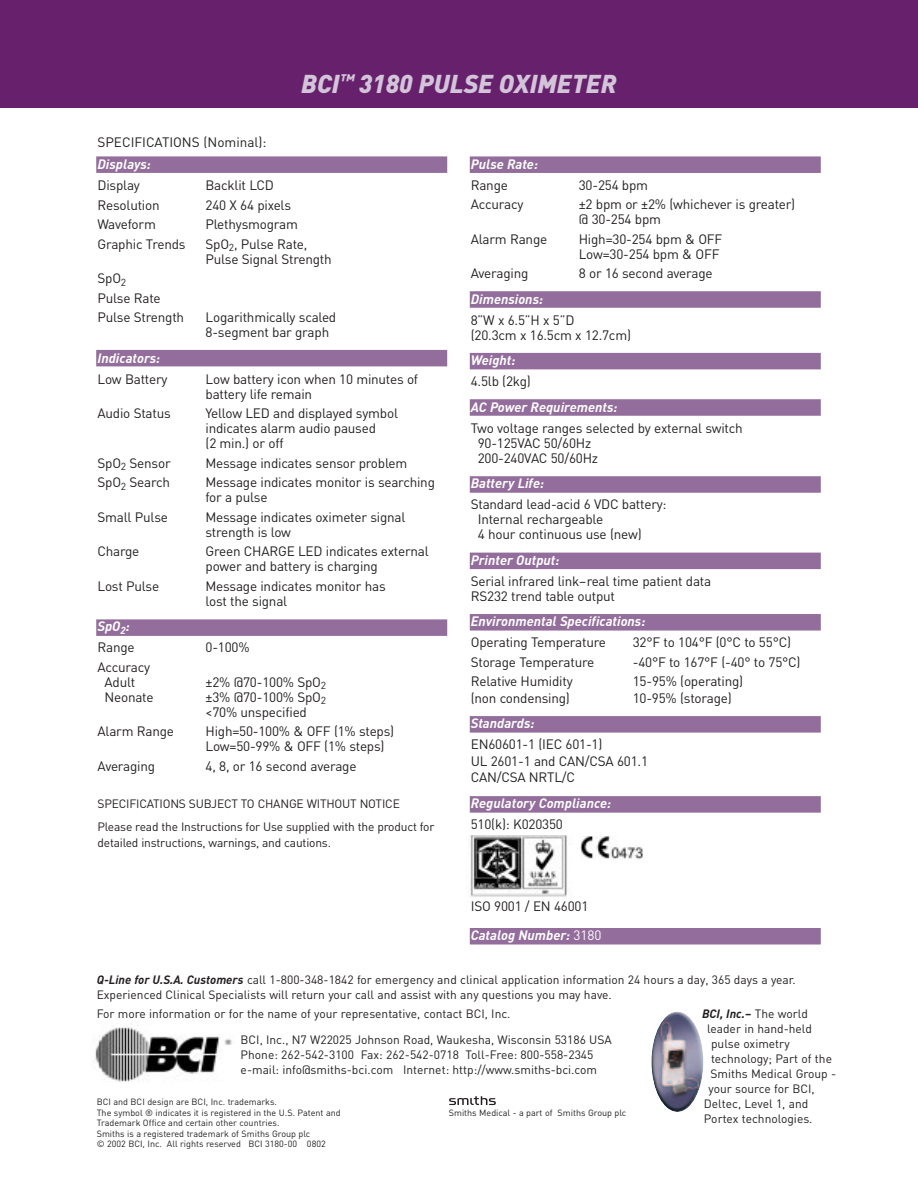
<style>
.page{position:relative;width:918px;height:1188px;background:#fff}
.page>*{position:absolute;margin:0;border:0;box-sizing:border-box;transform-origin:0 0}
.t1{font:italic 900 25.5px "DIN";color:#d2c4d9}
.t2{font:13.5px/15px "DIN";letter-spacing:-.015em;color:#231f20}
.t3{font:italic 700 13.5px "DIN";color:#fff}
.t4{font:12px/15px "DIN";color:#231f20}
.t5{font:italic 700 12px "DIN";color:#231f20}
.t6{font:9px/10.5px "DIN";color:#231f20}
.s1{font-weight:700;font-style:italic;color:#fff}
.s2{color:#fff}
.s3{font-weight:700;font-style:italic}
.s4{font-weight:400;font-style:normal}
</style>
<div class="page">
<img style="left:580px;top:836px;width:63px;height:24px">
<img style="left:470px;top:835px;width:97px;height:62px">
<div style="left:0;top:0;width:918px;height:108px;background:#67206c"></div>
<div style="left:96px;top:156px;width:351px;height:17px;background:#936d9c"></div>
<div style="left:96px;top:350px;width:351px;height:16px;background:#936d9c"></div>
<div style="left:96px;top:619px;width:351px;height:17px;background:#936d9c"></div>
<div style="left:470px;top:156px;width:351px;height:17px;background:#936d9c"></div>
<div style="left:470px;top:291px;width:351px;height:17px;background:#936d9c"></div>
<div style="left:470px;top:353px;width:351px;height:16px;background:#936d9c"></div>
<div style="left:470px;top:399px;width:351px;height:17px;background:#936d9c"></div>
<div style="left:470px;top:476px;width:351px;height:17px;background:#936d9c"></div>
<div style="left:470px;top:553px;width:351px;height:16px;background:#936d9c"></div>
<div style="left:470px;top:614px;width:351px;height:17px;background:#936d9c"></div>
<div style="left:470px;top:716px;width:351px;height:17px;background:#936d9c"></div>
<div style="left:470px;top:796px;width:351px;height:17px;background:#936d9c"></div>
<div style="left:470px;top:928px;width:351px;height:17px;background:#936d9c"></div>
<img style="left:93px;top:1024px;width:139px;height:58px">
<svg style="left:449px;top:1096px;width:47px;height:9px"></svg>
<img style="left:651px;top:1012px;width:53px;height:100px;border-radius:50%">
<h1 class="t1" style="left:301px;top:74px;width:317px">BCI<sup>™</sup> 3180 PULSE OXIMETER</h1>
<p class="t2" style="left:98px;top:136px;width:171px">SPECIFICATIONS (Nominal):</p>
<p class="t3" style="left:98px;top:160px;width:55px">Displays:</p>
<p class="t2" style="left:98px;top:179px;width:44px">Display</p>
<p class="t2" style="left:206px;top:179px;width:70px">Backlit LCD</p>
<p class="t2" style="left:98px;top:199px;width:64px">Resolution</p>
<p class="t2" style="left:206px;top:199px;width:87px">240 X 64 pixels</p>
<p class="t2" style="left:98px;top:218px;width:60px">Waveform</p>
<p class="t2" style="left:206px;top:218px;width:94px">Plethysmogram</p>
<p class="t2" style="left:98px;top:238px;width:90px">Graphic Trends</p>
<p class="t2" style="left:206px;top:238px;width:128px">SpO<sub>2</sub>, Pulse Rate,<br>Pulse Signal Strength</p>
<p class="t2" style="left:98px;top:270px;width:88px;line-height:19.5px">SpO<sub>2<br></sub>Pulse Rate<br>Pulse Strength</p>
<p class="t2" style="left:206px;top:311px;width:132px">Logarithmically scaled<br>8-segment bar graph</p>
<p class="t3" style="left:98px;top:353px;width:64px">Indicators:</p>
<p class="t2" style="left:98px;top:373px;width:72px">Low Battery</p>
<p class="t2" style="left:206px;top:373px;width:214px">Low battery icon when 10 minutes of battery life remain</p>
<p class="t2" style="left:98px;top:407px;width:75px">Audio Status</p>
<p class="t2" style="left:206px;top:407px;width:194px">Yellow LED and displayed symbol indicates alarm audio paused<br>(2 min.) or off</p>
<p class="t2" style="left:98px;top:457px;width:75px">SpO<sub>2</sub> Sensor</p>
<p class="t2" style="left:206px;top:457px;width:203px">Message indicates sensor problem</p>
<p class="t2" style="left:98px;top:476px;width:74px">SpO<sub>2</sub> Search</p>
<p class="t2" style="left:206px;top:476px;width:231px">Message indicates monitor is searching for a pulse</p>
<p class="t2" style="left:98px;top:511px;width:72px">Small Pulse</p>
<p class="t2" style="left:206px;top:511px;width:201px">Message indicates oximeter signal strength is low</p>
<p class="t2" style="left:98px;top:545px;width:43px">Charge</p>
<p class="t2" style="left:206px;top:545px;width:225px">Green CHARGE LED indicates external power and battery is charging</p>
<p class="t2" style="left:98px;top:580px;width:63px">Lost Pulse</p>
<p class="t2" style="left:206px;top:580px;width:182px">Message indicates monitor has lost the signal</p>
<p class="t2" style="left:98px;top:617px;width:39px;line-height:21px"><span class="s1">SpO</span><sub>2</sub><span class="s1">:<br></span>Range</p>
<p class="t2" style="left:206px;top:641px;width:46px">0-100%</p>
<p class="t2" style="left:98px;top:661px;width:54px;text-align:center">Accuracy<br>Adult</p>
<p class="t2" style="left:206px;top:676px;width:122px">±2% @70-100% SpO<sub>2</sub></p>
<p class="t2" style="left:105px;top:691px;width:51px">Neonate</p>
<p class="t2" style="left:206px;top:691px;width:122px">±3% @70-100% SpO<sub>2 </sub>&lt;70% unspecified</p>
<p class="t2" style="left:98px;top:725px;width:78px">Alarm Range</p>
<p class="t2" style="left:206px;top:725px;width:190px">High=50-100% &amp; OFF (1% steps)<br>Low=50-99% &amp; OFF (1% steps)</p>
<p class="t2" style="left:98px;top:760px;width:59px">Averaging</p>
<p class="t2" style="left:206px;top:760px;width:152px">4, 8, or 16 second average</p>
<p class="t4" style="left:98px;top:794px;width:338px;line-height:22.5px">SPECIFICATIONS SUBJECT TO CHANGE WITHOUT NOTICE<br>Please read the Instructions for Use supplied with the product for</p>
<p class="t4" style="left:98px;top:837px;width:235px">detailed instructions, warnings, and cautions.</p>
<p class="t3" style="left:471px;top:159px;width:69px">Pulse Rate:</p>
<p class="t2" style="left:471px;top:179px;width:39px">Range</p>
<p class="t2" style="left:579px;top:179px;width:71px">30-254 bpm</p>
<p class="t2" style="left:471px;top:198px;width:54px">Accuracy</p>
<p class="t2" style="left:579px;top:198px;width:218px">±2 bpm or ±2% (whichever is greater) @ 30-254 bpm</p>
<p class="t2" style="left:471px;top:233px;width:78px">Alarm Range</p>
<p class="t2" style="left:579px;top:233px;width:145px">High=30-254 bpm &amp; OFF<br>Low=30-254 bpm &amp; OFF</p>
<p class="t2" style="left:471px;top:267px;width:59px">Averaging</p>
<p class="t2" style="left:579px;top:267px;width:135px">8 or 16 second average</p>
<p class="t3" style="left:471px;top:294px;width:74px">Dimensions:</p>
<p class="t2" style="left:471px;top:314px;width:162px">8”W x 6.5”H x 5”D<br>(20.3cm x 16.5cm x 12.7cm)</p>
<p class="t3" style="left:471px;top:356px;width:46px">Weight:</p>
<p class="t2" style="left:471px;top:375px;width:62px">4.5lb (2kg)</p>
<p class="t3" style="left:471px;top:402px;width:148px">AC Power Requirements:</p>
<p class="t2" style="left:478px;top:422px;width:267px;text-indent:-7px">Two voltage ranges selected by external switch<br>90-125VAC 50/60Hz<br>200-240VAC 50/60Hz</p>
<p class="t3" style="left:471px;top:479px;width:75px">Battery Life:</p>
<p class="t2" style="left:478px;top:498px;width:190px;text-indent:-7px">Standard lead-acid 6 VDC battery:<br>Internal rechargeable<br>4 hour continuous use (new)</p>
<p class="t3" style="left:471px;top:555px;width:90px">Printer Output:</p>
<p class="t2" style="left:471px;top:575px;width:242px">Serial infrared link–real time patient data<br>RS232 trend table output</p>
<p class="t3" style="left:471px;top:617px;width:176px">Environmental Specifications:</p>
<p class="t2" style="left:471px;top:636px;width:137px">Operating Temperature</p>
<p class="t2" style="left:633px;top:636px;width:160px">32°F to 104°F (0°C to 55°C)</p>
<p class="t2" style="left:471px;top:656px;width:125px">Storage Temperature</p>
<p class="t2" style="left:633px;top:656px;width:169px">-40°F to 167°F (-40° to 75°C)</p>
<p class="t2" style="left:471px;top:675px;width:103px">Relative Humidity</p>
<p class="t2" style="left:633px;top:675px;width:112px">15-95% (operating)</p>
<p class="t2" style="left:471px;top:692px;width:101px">(non condensing)</p>
<p class="t2" style="left:633px;top:692px;width:100px">10-95% (storage)</p>
<p class="t3" style="left:471px;top:719px;width:65px">Standards:</p>
<p class="t2" style="left:471px;top:738px;width:179px;line-height:16.5px">EN60601-1 (IEC 601-1)<br>UL 2601-1 and CAN/CSA 601.1<br>CAN/CSA NRTL/C</p>
<p class="t3" style="left:471px;top:798px;width:142px">Regulatory Compliance:</p>
<p class="t2" style="left:471px;top:818px;width:94px">510(k): K020350</p>
<p class="t2" style="left:471px;top:894px;width:132px;line-height:28.5px">ISO 9001 / EN 46001<br><span class="s1">Catalog Number:</span> <span class="s2">3180</span></p>
<p class="t4" style="left:97px;top:973px;width:701px"><span class="s3">Q-Line for U.S.A. Customers</span> call 1-800-348-1842 for emergency and clinical application information 24 hours a day, 365 days a year.<br>Experienced Clinical Specialists will return your call and assist with any questions you may have.</p>
<p class="t4" style="left:241px;top:1002px;width:373px;line-height:25.5px;text-indent:-144px">For more information or for the name of your representative, contact BCI, Inc.<br>BCI, Inc., N7 W22025 Johnson Road, Waukesha, Wisconsin 53186 USA</p>
<p class="t4" style="left:241px;top:1048px;width:358px">Phone: 262-542-3100 Fax: 262-542-0718 Toll-Free: 800-558-2345 e-mail: info@smiths-bci.com Internet: http://www.smiths-bci.com</p>
<p class="t6" style="left:97px;top:1098px;width:246px">BCI and BCI design are BCI, Inc. trademarks.<br>The symbol ® indicates it is registered in the U.S. Patent and</p>
<p class="t6" style="left:449px;top:1108px;width:179px">Smiths Medical - a part of Smiths Group plc</p>
<p class="t6" style="left:97px;top:1119px;width:231px">Trademark Office and certain other countries.<br>Smiths is a registered trademark of Smiths Group plc<br>© 2002 BCI, Inc. All rights reserved BCI 3180-00 0802</p>
<p class="t5" style="left:702px;top:1010px;width:107px">BCI, Inc.– <span class="s4">The world</span></p>
<p class="t4" style="left:707px;top:1023px;width:106px">leader in hand-held</p>
<p class="t4" style="left:711px;top:1038px;width:80px">pulse oximetry</p>
<p class="t4" style="left:711px;top:1053px;width:122px">technology; Part of the</p>
<p class="t4" style="left:710px;top:1068px;width:127px">Smiths Medical Group -</p>
<p class="t4" style="left:709px;top:1083px;width:108px">your source for BCI,</p>
<p class="t4" style="left:704px;top:1098px;width:106px">Deltec, Level 1, and</p>
<p class="t4" style="left:704px;top:1113px;width:110px">Portex technologies.</p>
</div>
